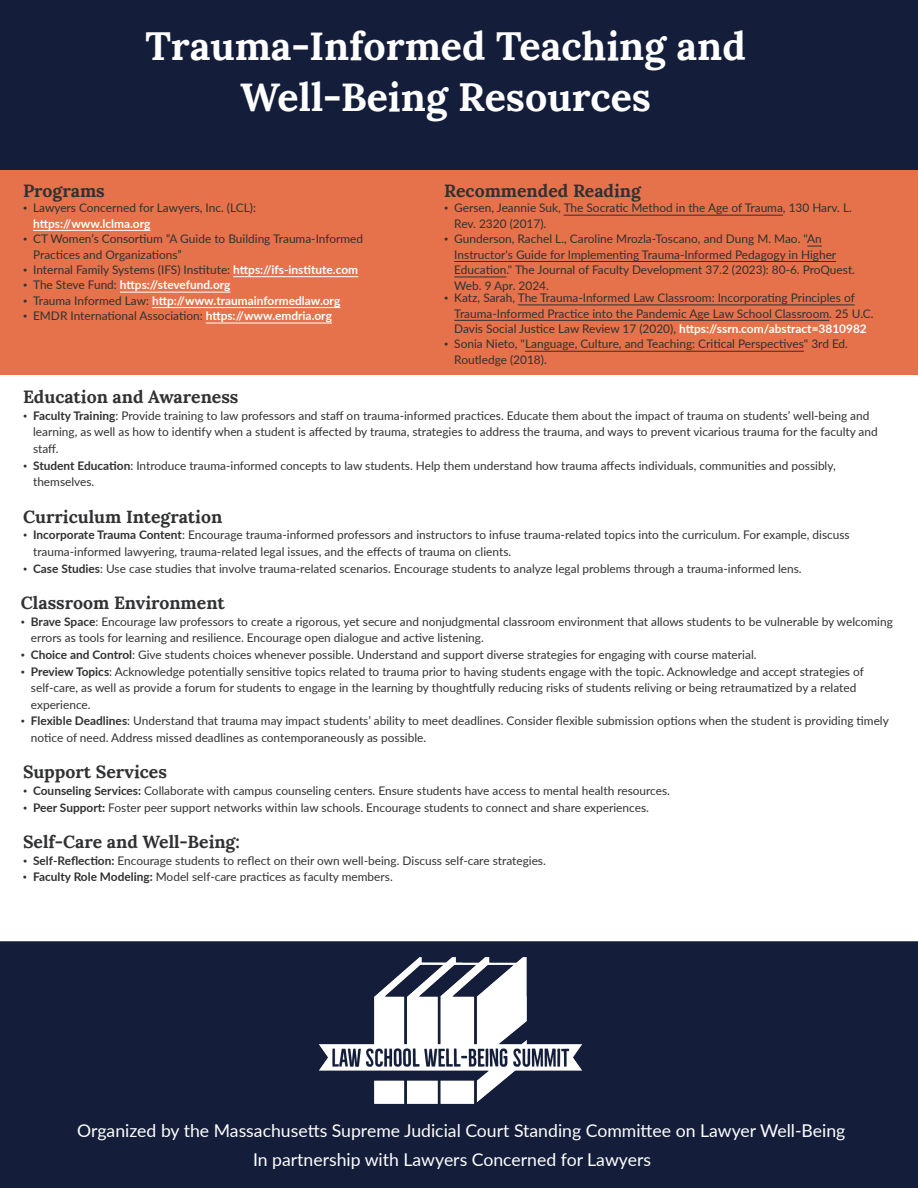
<style>
.page{position:relative;width:918px;height:1188px;background:#fff}
.page>*{position:absolute;margin:0;border:0;box-sizing:border-box;transform-origin:0 0}
.t1{font:700 39.45px/51.3px "Lora";color:#fff;text-align:center}
.t2{font:700 17.7px "Lora";color:#303133}
.t3{font:17.7px/28.7px "Lato";color:#fff}
.t4{font:11.85px/15.5px "Lato";color:#303133}
.t5{font:700 11.85px "Lato";color:#fff}
.s1{font-family:"Times New Roman"}
.s2{font-weight:700;color:#fff}
.s3{font-family:"Times New Roman";font-weight:400;color:#303133}
.s4{font-weight:400;color:#303133}
.s5{font-weight:700}
</style>
<div class="page">
<div style="left:0;top:941px;width:918px;height:247px;background:#141e3a"></div>
<div style="left:0;top:169px;width:918px;height:205px;background:#e5724a"></div>
<hr style="left:33px;top:230px;width:117px;height:1px;background:#fff">
<hr style="left:233px;top:276px;width:125px;height:1px;background:#fff">
<hr style="left:120px;top:292px;width:111px;height:1px;background:#fff">
<hr style="left:152px;top:307px;width:188px;height:1px;background:#fff">
<hr style="left:206px;top:323px;width:126px;height:1px;background:#fff">
<div style="left:0;top:0;width:918px;height:170px;background:#141e3a"></div>
<img style="left:265px;top:941px;width:371px;height:247px">
<hr style="left:518px;top:305px;width:337px;height:1px;background:#303133">
<hr style="left:454px;top:320px;width:375px;height:1px;background:#303133">
<hr style="left:525px;top:351px;width:279px;height:1px;background:#303133">
<hr style="left:564px;top:215px;width:219px;height:1px;background:#303133">
<svg style="left:807px;top:246px;width:15px;height:1px"></svg>
<hr style="left:454px;top:261px;width:382px;height:1px;background:#303133">
<hr style="left:454px;top:277px;width:52px;height:1px;background:#303133">
<h1 class="t1" style="left:146px;top:16px;width:602px">Trauma-Informed Teaching and<br>Well-Being Resources</h1>
<h2 class="t2" style="left:23px;top:175px;width:83px">Programs</h2>
<p class="t4" style="left:33px;top:200px;width:224px;text-indent:-10px"><span class="s1">•</span> Lawyers Concerned for Lawyers, Inc. (LCL): <span class="s2">https://www.lclma.org</span></p>
<p class="t4" style="left:33px;top:231px;width:332px;text-indent:-10px"><span class="s1">•</span> CT Women’s Consortium “A Guide to Building Trauma-Informed<br>Practices and Organizations”</p>
<p class="t4" style="left:23px;top:261px;width:337px"><span class="s1">•</span> Internal Family Systems (IFS) Institute: <span class="s2">https://ifs-institute.com</span></p>
<p class="t5" style="left:23px;top:276px;width:209px"><span class="s3">•</span> <span class="s4">The Steve Fund:</span> https://stevefund.org</p>
<p class="t5" style="left:23px;top:292px;width:319px"><span class="s3">•</span> <span class="s4">Trauma Informed Law:</span> http://www.traumainformedlaw.org</p>
<p class="t4" style="left:23px;top:308px;width:310px"><span class="s1">•</span> EMDR International Association: <span class="s2">https://www.emdria.org</span></p>
<h2 class="t2" style="left:444px;top:175px;width:198px">Recommended Reading</h2>
<p class="t4" style="left:454px;top:200px;width:399px;text-indent:-10px"><span class="s1">•</span> Gersen, Jeannie Suk, The Socratic Method in the Age of Trauma, 130 Harv. L.<br>Rev. 2320 (2017).</p>
<p class="t4" style="left:454px;top:231px;width:402px;text-indent:-10px"><span class="s1">•</span> Gunderson, Rachel L., Caroline Mrozla-Toscano, and Dung M. Mao. "An Instructor's Guide for Implementing Trauma-Informed Pedagogy in Higher Education." The Journal of Faculty Development 37.2 (2023): 80-6. ProQuest.<br>Web. 9 Apr. 2024.</p>
<p class="t4" style="left:454px;top:290px;width:421px;text-indent:-10px"><span class="s1">•</span> Katz, Sarah, The Trauma-Informed Law Classroom: Incorporating Principles of<br>Trauma-Informed Practice into the Pandemic Age Law School Classroom. 25 U.C.<br>Davis Social Justice Law Review 17 (2020), <span class="s2">https://ssrn.com/abstract=3810982</span></p>
<p class="t4" style="left:454px;top:336px;width:395px;text-indent:-10px"><span class="s1">•</span> Sonia Nieto, "Language, Culture, and Teaching: Critical Perspectives" 3rd Ed.<br>Routledge (2018).</p>
<h2 class="t2" style="left:23px;top:382px;width:217px">Education and Awareness</h2>
<p class="t4" style="left:33px;top:407px;width:846px;line-height:16.6px;text-indent:-10px"><span class="s1">•</span> <span class="s5">Faculty Training</span>: Provide training to law professors and staff on trauma-informed practices. Educate them about the impact of trauma on students’ well-being and learning, as well as how to identify when a student is affected by trauma, strategies to address the trauma, and ways to prevent vicarious trauma for the faculty and staff.</p>
<p class="t4" style="left:33px;top:457px;width:804px;line-height:16.6px;text-indent:-10px"><span class="s1">•</span> <span class="s5">Student Education</span>: Introduce trauma-informed concepts to law students. Help them understand how trauma affects individuals, communities and possibly, themselves.</p>
<h2 class="t2" style="left:23px;top:501px;width:201px">Curriculum Integration</h2>
<p class="t4" style="left:33px;top:526px;width:818px;line-height:16.6px;text-indent:-10px"><span class="s1">•</span> <span class="s5">Incorporate Trauma Content</span>: Encourage trauma-informed professors and instructors to infuse trauma-related topics into the curriculum. For example, discuss trauma-informed lawyering, trauma-related legal issues, and the effects of trauma on clients.</p>
<p class="t4" style="left:23px;top:560px;width:780px"><span class="s1">•</span> <span class="s5">Case Studies</span>: Use case studies that involve trauma-related scenarios. Encourage students to analyze legal problems through a trauma-informed lens.</p>
<h2 class="t2" style="left:21px;top:588px;width:205px">Classroom Environment</h2>
<p class="t4" style="left:31px;top:612px;width:864px;line-height:16.6px;text-indent:-10px"><span class="s1">•</span> <span class="s5">Brave Space</span>: Encourage law professors to create a rigorous, yet secure and nonjudgmental classroom environment that allows students to be vulnerable by welcoming errors as tools for learning and resilience. Encourage open dialogue and active listening.</p>
<p class="t4" style="left:21px;top:646px;width:737px"><span class="s1">•</span> <span class="s5">Choice and Control</span>: Give students choices whenever possible. Understand and support diverse strategies for engaging with course material.</p>
<p class="t4" style="left:31px;top:662px;width:834px;line-height:16.6px;text-indent:-10px"><span class="s1">•</span> <span class="s5">Preview Topics</span>: Acknowledge potentially sensitive topics related to trauma prior to having students engage with the topic. Acknowledge and accept strategies of self-care, as well as provide a forum for students to engage in the learning by thoughtfully reducing risks of students reliving or being retraumatized by a related experience.</p>
<p class="t4" style="left:31px;top:712px;width:859px;line-height:16.6px;text-indent:-10px"><span class="s1">•</span> <span class="s5">Flexible Deadlines</span>: Understand that trauma may impact students’ ability to meet deadlines. Consider flexible submission options when the student is providing timely notice of need. Address missed deadlines as contemporaneously as possible.</p>
<h2 class="t2" style="left:23px;top:757px;width:146px">Support Services</h2>
<p class="t4" style="left:23px;top:783px;width:649px"><span class="s1">•</span> <span class="s5">Counseling Services:</span> Collaborate with campus counseling centers. Ensure students have access to mental health resources.</p>
<p class="t4" style="left:23px;top:799px;width:627px"><span class="s1">•</span> <span class="s5">Peer Support:</span> Foster peer support networks within law schools. Encourage students to connect and share experiences.</p>
<h2 class="t2" style="left:23px;top:827px;width:218px">Self-Care and Well-Being:</h2>
<p class="t4" style="left:23px;top:852px;width:524px"><span class="s1">•</span> <span class="s5">Self-Reflection:</span> Encourage students to reflect on their own well-being. Discuss self-care strategies.</p>
<p class="t4" style="left:23px;top:869px;width:371px"><span class="s1">•</span> <span class="s5">Faculty Role Modeling:</span> Model self-care practices as faculty members.</p>
<h2 class="t3" style="left:253px;top:1116px;width:594px;text-indent:-176px">Organized by the Massachusetts Supreme Judicial Court Standing Committee on Lawyer Well-Being<br>In partnership with Lawyers Concerned for Lawyers</h2>
</div>
